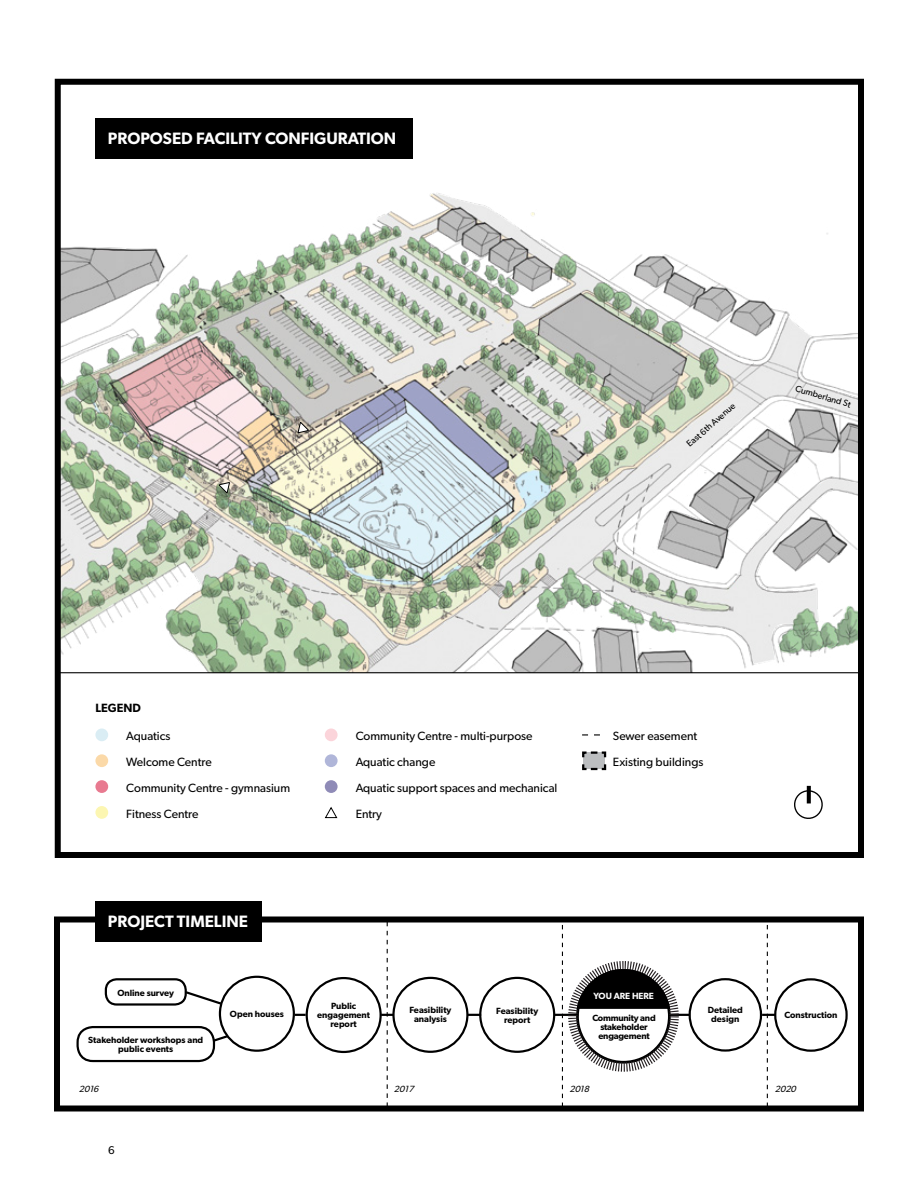
<style>
.page{position:relative;width:918px;height:1188px;background:#fff}
.page>*{position:absolute;margin:0;border:0;box-sizing:border-box;transform-origin:0 0}
.t1{font:600 16.5px "Gibson";color:#fff}
.t2{font:12px/25.8px "Gibson";color:#000}
.t3{font:600 12px "Gibson";color:#000}
.t4{font:11.25px "Gibson";color:#000}
.t5{font:600 9px/9.1px "Gibson";color:#000;text-align:center}
.t6{font:600 9px/9.1px "Gibson";letter-spacing:-.02em;color:#000;text-align:center}
.t7{font:9px "Gibson";color:#000}
.t8{font:italic 9px "Gibson";color:#000}
.t9{font:600 9px "Gibson";color:#fff}
</style>
<div class="page">
<img style="left:62px;top:193px;width:795px;height:479px">
<svg style="left:295px;top:1014px;width:11px;height:2px"></svg>
<div style="left:689px;top:978px;width:73px;height:74px;border:2px solid #000;border-radius:50%"></div>
<div style="left:76px;top:1026px;width:139px;height:36px;border:2px solid #000;border-radius:15px"></div>
<div style="left:105px;top:978px;width:82px;height:28px;border:2px solid #000;border-radius:11px"></div>
<div style="left:392px;top:977px;width:77px;height:76px;border:2px solid #000;border-radius:50%"></div>
<div style="left:479px;top:977px;width:76px;height:76px;border:2px solid #000;border-radius:50%"></div>
<div style="left:306px;top:977px;width:76px;height:76px;border:2px solid #000;border-radius:50%"></div>
<div style="left:219px;top:976px;width:76px;height:76px;border:2px solid #000;border-radius:50%"></div>
<div style="left:774px;top:978px;width:74px;height:74px;border:2px solid #000;border-radius:50%"></div>
<hr style="left:669px;top:1014px;width:21px;height:2px;background:#000">
<hr style="left:555px;top:1014px;width:23px;height:2px;background:#000">
<svg style="left:467px;top:1014px;width:14px;height:2px"></svg>
<svg style="left:183px;top:989px;width:41px;height:17px"></svg>
<svg style="left:211px;top:1033px;width:19px;height:11px"></svg>
<svg style="left:381px;top:923px;width:12px;height:182px"></svg>
<svg style="left:762px;top:925px;width:13px;height:180px"></svg>
<svg style="left:562px;top:925px;width:117px;height:180px"></svg>
<div style="left:55px;top:79px;width:809px;height:779px;border:6px solid #000"></div>
<div style="left:54px;top:916px;width:810px;height:196px;border:6px solid #000"></div>
<div style="left:95px;top:728px;width:13px;height:13px;background:#daedf4;border-radius:50%"></div>
<div style="left:95px;top:754px;width:13px;height:13px;background:#fbd9a8;border-radius:50%"></div>
<div style="left:95px;top:780px;width:13px;height:13px;background:#e87a90;border-radius:50%"></div>
<div style="left:95px;top:806px;width:13px;height:13px;background:#fcf6b2;border-radius:50%"></div>
<div style="left:325px;top:728px;width:13px;height:13px;background:#fbd4da;border-radius:50%"></div>
<div style="left:325px;top:754px;width:13px;height:13px;background:#b0b6d9;border-radius:50%"></div>
<div style="left:325px;top:780px;width:13px;height:13px;background:#8f8bb7;border-radius:50%"></div>
<svg style="left:324px;top:807px;width:14px;height:12px"></svg>
<svg style="left:219px;top:478px;width:11px;height:16px"></svg>
<svg style="left:298px;top:422px;width:11px;height:16px"></svg>
<svg style="left:582px;top:751px;width:25px;height:20px"></svg>
<svg style="left:794px;top:789px;width:29px;height:30px"></svg>
<svg style="left:807px;top:786px;width:4px;height:17px"></svg>
<hr style="left:57px;top:672px;width:806px;height:1px;background:#000">
<svg style="left:582px;top:734px;width:18px;height:2px"></svg>
<div style="left:95px;top:901px;width:166px;height:41px;background:#000"></div>
<div style="left:95px;top:118px;width:317px;height:41px;background:#000"></div>
<h1 class="t1" style="left:108px;top:128px;width:290px">PROPOSED FACILITY CONFIGURATION</h1>
<p class="t7" style="left:684px;top:441px;width:63px;rotate:-41deg">East 6th Avenue</p>
<p class="t7" style="left:797px;top:383px;width:59px;rotate:17deg">Cumberland St</p>
<p class="t3" style="left:95px;top:700px;width:47px">LEGEND</p>
<p class="t2" style="left:126px;top:723px;width:165px">Aquatics<br>Welcome Centre<br>Community Centre - gymnasium<br>Fitness Centre</p>
<p class="t2" style="left:356px;top:723px;width:203px">Community Centre - multi-purpose<br>Aquatic change<br>Aquatic support spaces and mechanical<br>Entry</p>
<p class="t2" style="left:613px;top:723px;width:92px">Sewer easement<br>Existing buildings</p>
<h1 class="t1" style="left:108px;top:912px;width:142px">PROJECT TIMELINE</h1>
<p class="t5" style="left:117px;top:988px;width:58px">Online survey</p>
<p class="t9" style="left:593px;top:990px;width:62px">YOU ARE HERE</p>
<p class="t5" style="left:88px;top:1035px;width:116px">Stakeholder workshops and public events</p>
<p class="t5" style="left:317px;top:1001px;width:54px">Public engagement report</p>
<p class="t5" style="left:409px;top:1005px;width:44px">Feasibility analysis</p>
<p class="t5" style="left:496px;top:1006px;width:44px">Feasibility report</p>
<p class="t6" style="left:592px;top:1013px;width:65px">Community and stakeholder engagement</p>
<p class="t5" style="left:708px;top:1005px;width:37px">Detailed design</p>
<p class="t5" style="left:230px;top:1009px;width:55px">Open houses</p>
<p class="t5" style="left:784px;top:1010px;width:55px">Construction</p>
<p class="t8" style="left:79px;top:1083px;width:24px">2016</p>
<p class="t8" style="left:394px;top:1083px;width:24px">2017</p>
<p class="t8" style="left:569px;top:1083px;width:24px">2018</p>
<p class="t8" style="left:775px;top:1083px;width:25px">2020</p>
<p class="t4" style="left:108px;top:1144px;width:8px">6</p>
</div>
